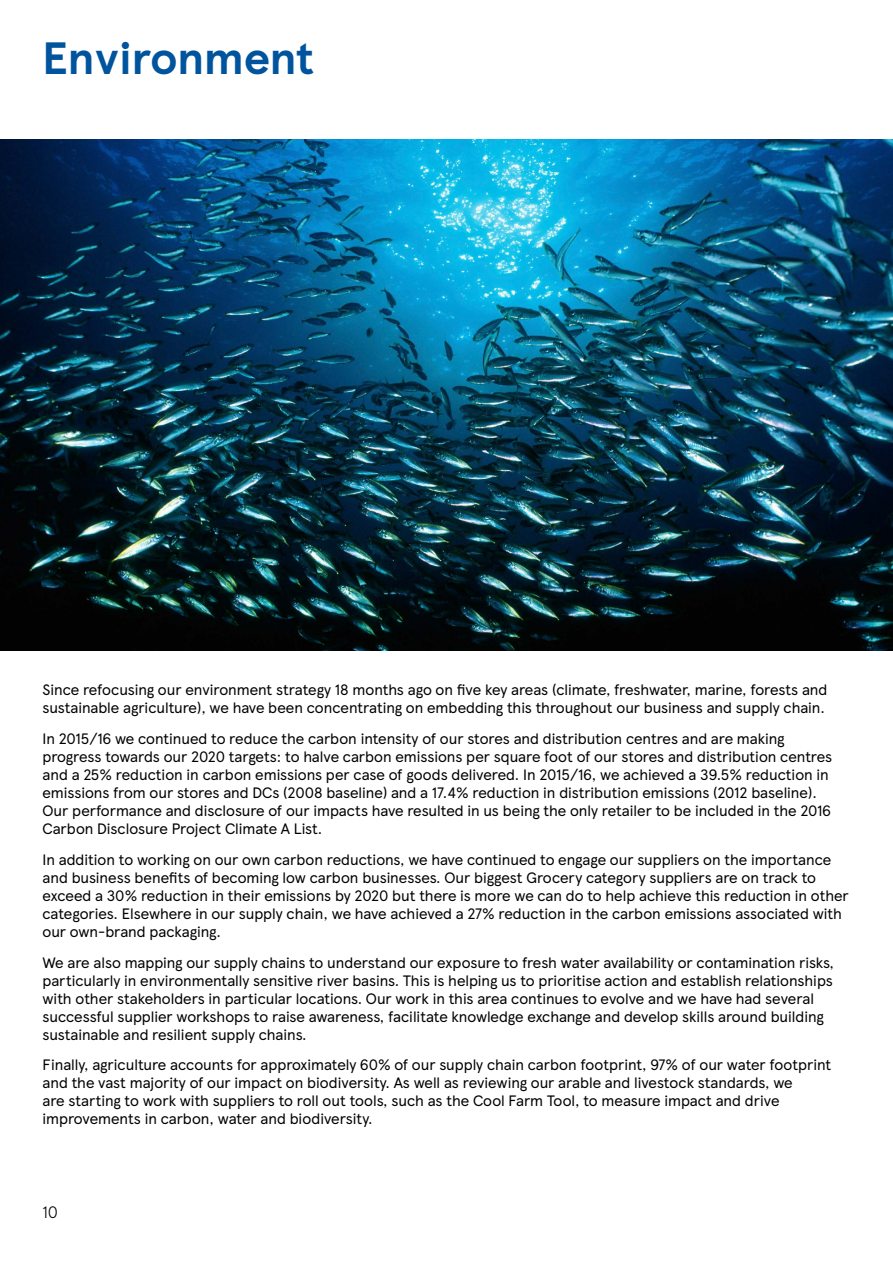
<style>
.page{position:relative;width:893px;height:1263px;background:#fff}
.page>*{position:absolute;margin:0;border:0;box-sizing:border-box;transform-origin:0 0}
.t1{font:700 45px "TESCO Modern";color:#00549d}
.t2{font:300 16.5px "TESCO Modern";color:#000}
.t3{font:15px/18px "TESCO Modern";color:#000}
</style>
<div class="page">
<img style="left:0;top:139px;width:893px;height:512px">
<h1 class="t1" style="left:43px;top:24px;width:273px">Environment</h1>
<p class="t3" style="left:43px;top:680px;width:786px">Since refocusing our environment strategy 18 months ago on five key areas (climate, freshwater, marine, forests and sustainable agriculture), we have been concentrating on embedding this throughout our business and supply chain.</p>
<p class="t3" style="left:43px;top:729px;width:791px">In 2015/16 we continued to reduce the carbon intensity of our stores and distribution centres and are making progress towards our 2020 targets: to halve carbon emissions per square foot of our stores and distribution centres and a 25% reduction in carbon emissions per case of goods delivered. In 2015/16, we achieved a 39.5% reduction in emissions from our stores and DCs (2008 baseline) and a 17.4% reduction in distribution emissions (2012 baseline).<br>Our performance and disclosure of our impacts have resulted in us being the only retailer to be included in the 2016<br>Carbon Disclosure Project Climate A List.</p>
<p class="t3" style="left:43px;top:849px;width:808px">In addition to working on our own carbon reductions, we have continued to engage our suppliers on the importance and business benefits of becoming low carbon businesses. Our biggest Grocery category suppliers are on track to exceed a 30% reduction in their emissions by 2020 but there is more we can do to help achieve this reduction in other categories. Elsewhere in our supply chain, we have achieved a 27% reduction in the carbon emissions associated with our own-brand packaging.</p>
<p class="t3" style="left:43px;top:952px;width:793px">We are also mapping our supply chains to understand our exposure to fresh water availability or contamination risks, particularly in environmentally sensitive river basins. This is helping us to prioritise action and establish relationships with other stakeholders in particular locations. Our work in this area continues to evolve and we have had several successful supplier workshops to raise awareness, facilitate knowledge exchange and develop skills around building sustainable and resilient supply chains.</p>
<p class="t3" style="left:43px;top:1055px;width:790px">Finally, agriculture accounts for approximately 60% of our supply chain carbon footprint, 97% of our water footprint and the vast majority of our impact on biodiversity. As well as reviewing our arable and livestock standards, we<br>are starting to work with suppliers to roll out tools, such as the Cool Farm Tool, to measure impact and drive improvements in carbon, water and biodiversity.</p>
<p class="t2" style="left:43px;top:1200px;width:17px">10</p>
</div>
